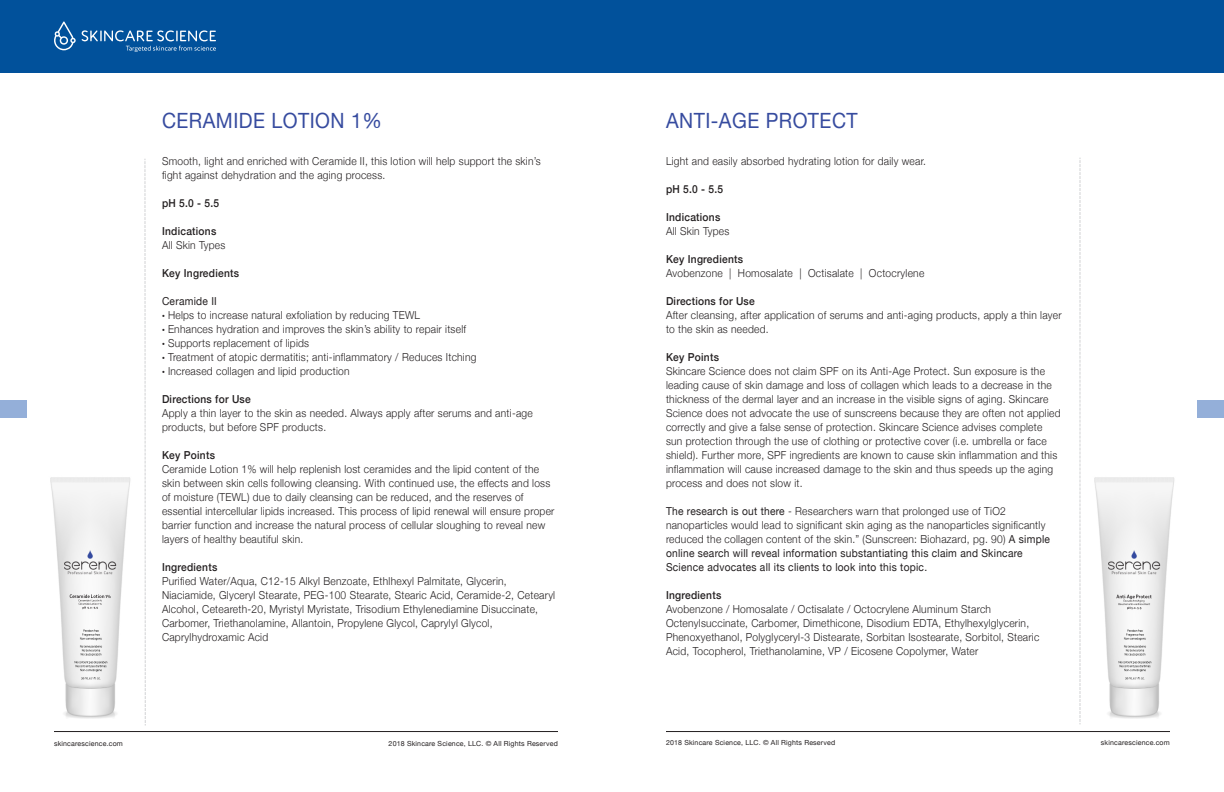
<style>
.page{position:relative;width:1224px;height:792px;background:#fff}
.page>*{position:absolute;margin:0;border:0;box-sizing:border-box;transform-origin:0 0}
.t1{font:21px "Helvetica Neue";letter-spacing:.025em;color:#364b9f;scale:.93 1}
.t2{font:300 11px/14px "Helvetica Neue";letter-spacing:.025em;color:#231f20;scale:.93 1}
.t3{font:500 11px "Helvetica Neue";letter-spacing:.025em;color:#231f20;scale:.93 1}
.t4{font:11px "Helvetica Neue";letter-spacing:.025em;color:#231f20;scale:.93 1}
.t5{font:7px "Helvetica Neue";letter-spacing:.025em;color:#231f20}
.s1{font-weight:500}
.s2{font-size:6px}
.s3{font-weight:400}
</style>
<div class="page">
<div style="left:0;top:0;width:621px;height:72px;background:#01519b"></div>
<hr style="left:54px;top:731px;width:504px;height:1px;background:#231f20">
<svg style="left:54px;top:21px;width:22px;height:29px"></svg>
<svg style="left:82px;top:30px;width:134px;height:22px"></svg>
<svg style="left:145px;top:159px;width:1px;height:567px"></svg>
<img style="left:50px;top:477px;width:81px;height:242px">
<div style="left:0;top:400px;width:27px;height:18px;background:#94afd9"></div>
<div style="left:603px;top:0;width:621px;height:72px;background:#01519b"></div>
<hr style="left:666px;top:731px;width:504px;height:1px;background:#231f20">
<svg style="left:1080px;top:158px;width:1px;height:566px"></svg>
<div style="left:1197px;top:400px;width:27px;height:18px;background:#94afd9"></div>
<img style="left:1094px;top:477px;width:81px;height:242px">
<p class="t1" style="left:162px;top:105px;width:238px">CERAMIDE LOTION 1%</p>
<p class="t2" style="left:162px;top:153px;width:409px">Smooth, light and enriched with Ceramide II, this lotion will help support the skin’s fight against dehydration and the aging process.</p>
<p class="t3" style="left:162px;top:194px;width:63px">pH 5.0 - 5.5</p>
<p class="t2" style="left:162px;top:223px;width:70px"><span class="s1">Indications<br></span>All Skin Types</p>
<p class="t3" style="left:162px;top:264px;width:84px">Key Ingredients</p>
<p class="t4" style="left:162px;top:293px;width:61px">Ceramide II</p>
<p class="t2" style="left:162px;top:307px;width:279px"><span class="s2">•</span> Helps to increase natural exfoliation by reducing TEWL</p>
<p class="t2" style="left:162px;top:321px;width:329px"><span class="s2">•</span> Enhances hydration and improves the skin’s ability to repair itself</p>
<p class="t2" style="left:162px;top:335px;width:160px"><span class="s2">•</span> Supports replacement of lipids</p>
<p class="t2" style="left:162px;top:349px;width:340px"><span class="s2">•</span> Treatment of atopic dermatitis; anti-inflammatory / Reduces Itching</p>
<p class="t2" style="left:162px;top:363px;width:203px"><span class="s2">•</span> Increased collagen and lipid production</p>
<p class="t2" style="left:162px;top:391px;width:400px"><span class="s1">Directions for Use<br></span>Apply a thin layer to the skin as needed. Always apply after serums and anti-age products, but before SPF products.</p>
<p class="t2" style="left:162px;top:447px;width:424px"><span class="s1">Key Points<br></span>Ceramide Lotion 1% will help replenish lost ceramides and the lipid content of the skin between skin cells following cleansing. With continued use, the effects and loss of moisture (TEWL) due to daily cleansing can be reduced, and the reserves of essential intercellular lipids increased. This process of lipid renewal will ensure proper barrier function and increase the natural process of cellular sloughing to reveal new layers of healthy beautiful skin.</p>
<p class="t2" style="left:162px;top:559px;width:424px"><span class="s1">Ingredients<br></span>Purified Water/Aqua, C12-15 Alkyl Benzoate, Ethlhexyl Palmitate, Glycerin, Niaciamide, Glyceryl Stearate, PEG-100 Stearate, Stearic Acid, Ceramide-2, Cetearyl Alcohol, Ceteareth-20, Myristyl Myristate, Trisodium Ethylenediamine Disuccinate, Carbomer, Triethanolamine, Allantoin, Propylene Glycol, Caprylyl Glycol, Caprylhydroxamic Acid</p>
<p class="t5" style="left:54px;top:738px;width:70px">skincarescience.com</p>
<p class="t5" style="left:389px;top:738px;width:171px">2018 Skincare Science, LLC. © All Rights Reserved</p>
<p class="t1" style="left:666px;top:105px;width:208px">ANTI-AGE PROTECT</p>
<p class="t2" style="left:666px;top:153px;width:281px">Light and easily absorbed hydrating lotion for daily wear.</p>
<p class="t3" style="left:666px;top:180px;width:63px">pH 5.0 - 5.5</p>
<p class="t2" style="left:666px;top:209px;width:70px"><span class="s1">Indications<br></span>All Skin Types</p>
<p class="t2" style="left:666px;top:251px;width:279px"><span class="s1">Key Ingredients<br></span>Avobenzone | Homosalate | Octisalate | Octocrylene</p>
<p class="t2" style="left:666px;top:293px;width:427px"><span class="s1">Directions for Use<br></span>After cleansing, after application of serums and anti-aging products, apply a thin layer to the skin as needed.</p>
<p class="t2" style="left:666px;top:349px;width:426px"><span class="s1">Key Points<br></span>Skincare Science does not claim SPF on its Anti-Age Protect. Sun exposure is the leading cause of skin damage and loss of collagen which leads to a decrease in the thickness of the dermal layer and an increase in the visible signs of aging. Skincare Science does not advocate the use of sunscreens because they are often not applied correctly and give a false sense of protection. Skincare Science advises complete sun protection through the use of clothing or protective cover (i.e. umbrella or face shield). Further more, SPF ingredients are known to cause skin inflammation and this inflammation will cause increased damage to the skin and thus speeds up the aging process and does not slow it.</p>
<p class="t2" style="left:666px;top:503px;width:414px"><span class="s3">The research is out there</span> - Researchers warn that prolonged use of TiO2 nanoparticles would lead to significant skin aging as the nanoparticles significantly reduced the collagen content of the skin.” (Sunscreen: Biohazard, pg. 90) <span class="s3">A simple online search will reveal information substantiating this claim and Skincare Science advocates all its clients to look into this topic.</span></p>
<p class="t2" style="left:666px;top:587px;width:403px"><span class="s1">Ingredients<br></span>Avobenzone / Homosalate / Octisalate / Octocrylene Aluminum Starch Octenylsuccinate, Carbomer, Dimethicone, Disodium EDTA, Ethylhexylglycerin, Phenoxyethanol, Polyglyceryl-3 Distearate, Sorbitan Isostearate, Sorbitol, Stearic Acid, Tocopherol, Triethanolamine, VP / Eicosene Copolymer, Water</p>
<p class="t5" style="left:666px;top:737px;width:171px">2018 Skincare Science, LLC. © All Rights Reserved</p>
<p class="t5" style="left:1101px;top:737px;width:70px">skincarescience.com</p>
</div>
